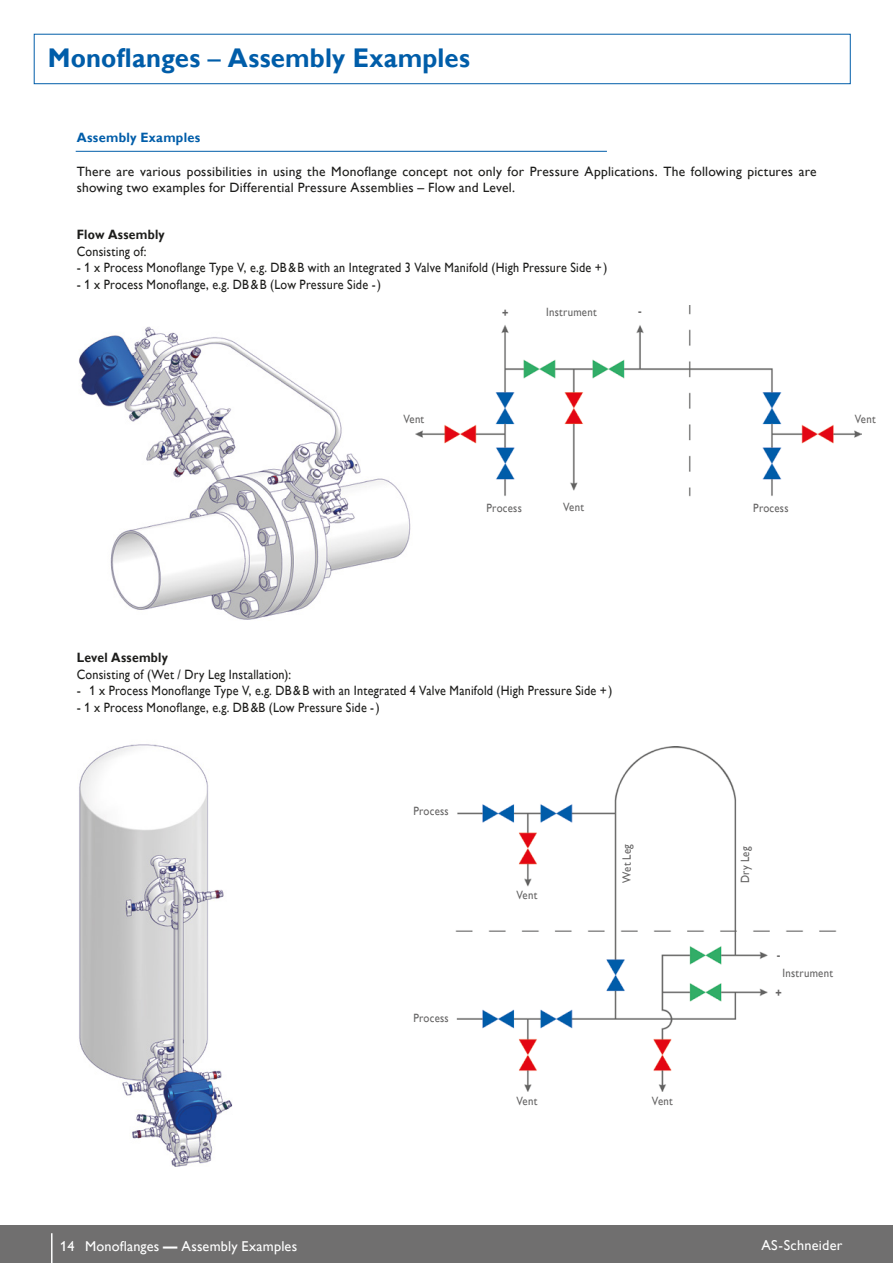
<style>
.page{position:relative;width:893px;height:1263px;background:#fff}
.page>*{position:absolute;margin:0;border:0;box-sizing:border-box;transform-origin:0 0}
.t1{font:700 27px "Gill Alt One";letter-spacing:.01em;color:#005da9;scale:.95 1}
.t2{font:14.25px "Gill Alt One";letter-spacing:.015em;color:#fff}
.t3{font:13.5px "Gill Alt One";letter-spacing:.015em;color:#1d1d1b;scale:.95 1}
.t4{font:13.5px/16.5px "Gill Alt One";letter-spacing:.015em;color:#1d1d1b}
.t5{font:13.5px "Gill Alt One";letter-spacing:.015em;color:#1d1d1b;scale:.9 1}
.t6{font:700 13.5px "Gill Alt One";letter-spacing:.02em;color:#1d1d1b;scale:.9 1}
.t7{font:700 13.5px "Gill Alt One";letter-spacing:.02em;color:#005da9;scale:.95 1}
.t8{font:12px "Gill Alt One";letter-spacing:.02em;color:#646363;scale:.9 1}
.t9{font:700 12px "Gill Alt One";color:#646363;scale:.9 1}
.s1{font-weight:400}
.s2{font-weight:700}
</style>
<div class="page">
<div style="left:34px;top:34px;width:816px;height:50px;border:1px solid #005da9"></div>
<div style="left:0;top:1225px;width:893px;height:38px;background:#706f6f"></div>
<hr style="left:51px;top:1233px;width:2px;height:30px;background:#fff">
<hr style="left:76px;top:151px;width:531px;height:1px;background:#005da9">
<img style="left:79px;top:326px;width:332px;height:294px">
<img style="left:415px;top:305px;width:447px;height:192px">
<img style="left:79px;top:744px;width:154px;height:423px">
<img style="left:455px;top:746px;width:382px;height:346px">
<h1 class="t1" style="left:48px;top:42px;width:446px">Monoflanges <span class="s1">–</span> Assembly Examples</h1>
<p class="t7" style="left:77px;top:130px;width:131px">Assembly Examples</p>
<p class="t4" style="left:77px;top:163px;width:741px">There are various possibilities in using the Monoflange concept not only for Pressure Applications. The following pictures are showing two examples for Differential Pressure Assemblies – Flow and Level.</p>
<p class="t6" style="left:77px;top:227px;width:99px">Flow Assembly</p>
<p class="t5" style="left:77px;top:243px;width:79px">Consisting of:</p>
<p class="t3" style="left:77px;top:260px;width:560px">- 1 x Process Monoflange Type V, e.g. DB&amp;B with an Integrated 3 Valve Manifold (High Pressure Side +)</p>
<p class="t3" style="left:77px;top:276px;width:322px">- 1 x Process Monoflange, e.g. DB&amp;B (Low Pressure Side -)</p>
<p class="t9" style="left:502px;top:305px;width:9px">+</p>
<p class="t8" style="left:546px;top:305px;width:58px">Instrument</p>
<p class="t9" style="left:638px;top:304px;width:5px">-</p>
<p class="t8" style="left:403px;top:412px;width:25px">Vent</p>
<p class="t8" style="left:855px;top:412px;width:25px">Vent</p>
<p class="t8" style="left:487px;top:501px;width:41px">Process</p>
<p class="t8" style="left:563px;top:500px;width:25px">Vent</p>
<p class="t8" style="left:753px;top:501px;width:41px">Process</p>
<p class="t6" style="left:77px;top:650px;width:103px">Level Assembly</p>
<p class="t5" style="left:77px;top:666px;width:240px">Consisting of (Wet / Dry Leg Installation):</p>
<p class="t3" style="left:77px;top:683px;width:565px">- 1 x Process Monoflange Type V, e.g. DB&amp;B with an Integrated 4 Valve Manifold (High Pressure Side +)</p>
<p class="t3" style="left:77px;top:699px;width:320px">- 1 x Process Monoflange, e.g. DB&amp;B (Low Pressure Side -)</p>
<p class="t8" style="left:413px;top:804px;width:41px">Process</p>
<p class="t8" style="left:413px;top:1011px;width:41px">Process</p>
<p class="t8" style="left:516px;top:888px;width:25px">Vent</p>
<p class="t8" style="left:620px;top:883px;width:45px;rotate:-90deg">Wet Leg</p>
<p class="t8" style="left:738px;top:883px;width:42px;rotate:-90deg">Dry Leg</p>
<p class="t9" style="left:777px;top:947px;width:5px">-</p>
<p class="t8" style="left:782px;top:966px;width:58px">Instrument</p>
<p class="t9" style="left:775px;top:986px;width:9px">+</p>
<p class="t8" style="left:516px;top:1094px;width:25px">Vent</p>
<p class="t8" style="left:652px;top:1094px;width:25px">Vent</p>
<p class="t2" style="left:60px;top:1237px;width:238px">14 Monoflanges <span class="s2">—</span> Assembly Examples</p>
<p class="t2" style="left:761px;top:1237px;width:83px">AS-Schneider</p>
</div>
